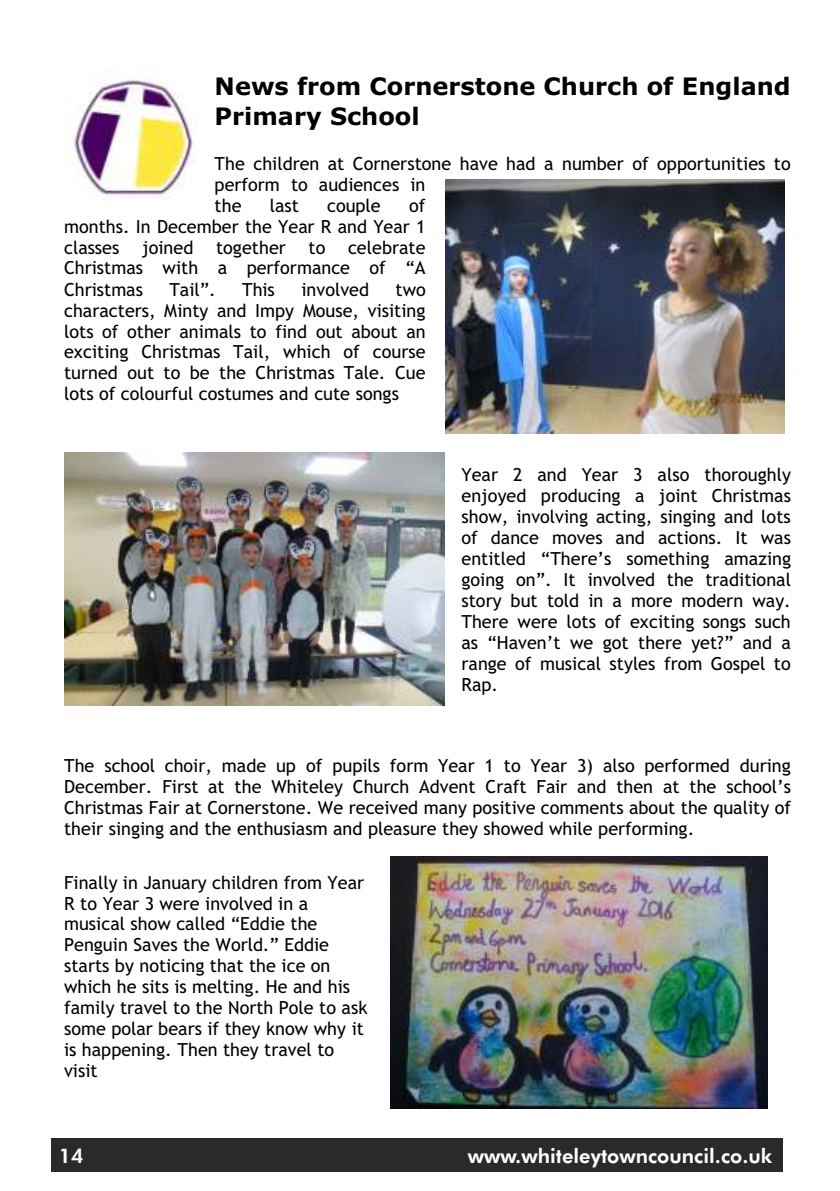
<style>
.page{position:relative;width:840px;height:1191px;background:#fff}
.page>*{position:absolute;margin:0;border:0;box-sizing:border-box;transform-origin:0 0}
.t1{font:700 24px/29.4px "Verdana";color:#000}
.t2{font:800 20px "Futura BT";color:#fff}
.t3{font:18px/21px "Trebuchet MS";color:#000;text-align:justify}
</style>
<div class="page">
<div style="left:51px;top:1138px;width:730px;height:34px;background:#2b2929"></div>
<img style="left:74px;top:80px;width:122px;height:120px">
<img style="left:445px;top:179px;width:339px;height:255px">
<img style="left:64px;top:452px;width:380px;height:254px">
<img style="left:390px;top:856px;width:376px;height:252px">
<h1 class="t1" style="left:214px;top:74px;width:577px">News from Cornerstone Church of England<br>Primary School</h1>
<p class="t3" style="left:214px;top:154px;width:577px;text-align:left">The children at Cornerstone have had a number of opportunities to perform to audiences in<br>the</p>
<p class="t3" style="left:64px;top:196px;width:363px;text-indent:345px">of months. In December the Year R and Year 1 classes joined</p>
<p class="t3" style="left:270px;top:196px;width:31px">last</p>
<p class="t3" style="left:327px;top:196px;width:55px">couple</p>
<p class="t3" style="left:64px;top:238px;width:363px;text-indent:244px">to celebrate Christmas with a performance of “A Christmas</p>
<p class="t3" style="left:216px;top:238px;width:71px">together</p>
<p class="t3" style="left:169px;top:280px;width:48px">Tail”.</p>
<p class="t3" style="left:242px;top:280px;width:34px">This</p>
<p class="t3" style="left:301px;top:280px;width:69px">involved</p>
<p class="t3" style="left:64px;top:280px;width:363px;text-indent:331px">two characters, Minty and Impy Mouse, visiting lots of other animals to find out about an exciting Christmas Tail, which of course turned out to be the Christmas Tale. Cue lots of colourful costumes and cute songs</p>
<p class="t3" style="left:461px;top:466px;width:331px">Year 2 and Year 3 also thoroughly enjoyed producing a joint Christmas show, involving acting, singing and lots of dance moves and actions. It was entitled “There’s something amazing going on”. It involved the traditional story but told in a more modern way.<br>There were lots of exciting songs such as “Haven’t we got there yet?” and a range of musical styles from Gospel to Rap.</p>
<p class="t3" style="left:64px;top:756px;width:728px">The school choir, made up of pupils form Year 1 to Year 3) also performed during December. First at the Whiteley Church Advent Craft Fair and then at the school’s Christmas Fair at Cornerstone. We received many positive comments about the quality of their singing and the enthusiasm and pleasure they showed while performing.</p>
<p class="t3" style="left:64px;top:873px;width:304px;text-align:left">Finally in January children from Year<br>R to Year 3 were involved in a musical show called “Eddie the<br>Penguin Saves the World.” Eddie starts by noticing that the ice on which he sits is melting. He and his family travel to the North Pole to ask some polar bears if they know why it is happening. Then they travel to visit</p>
<p class="t2" style="left:59px;top:1148px;width:26px">14</p>
<p class="t2" style="left:467px;top:1148px;width:306px">www.whiteleytowncouncil.co.uk</p>
</div>
